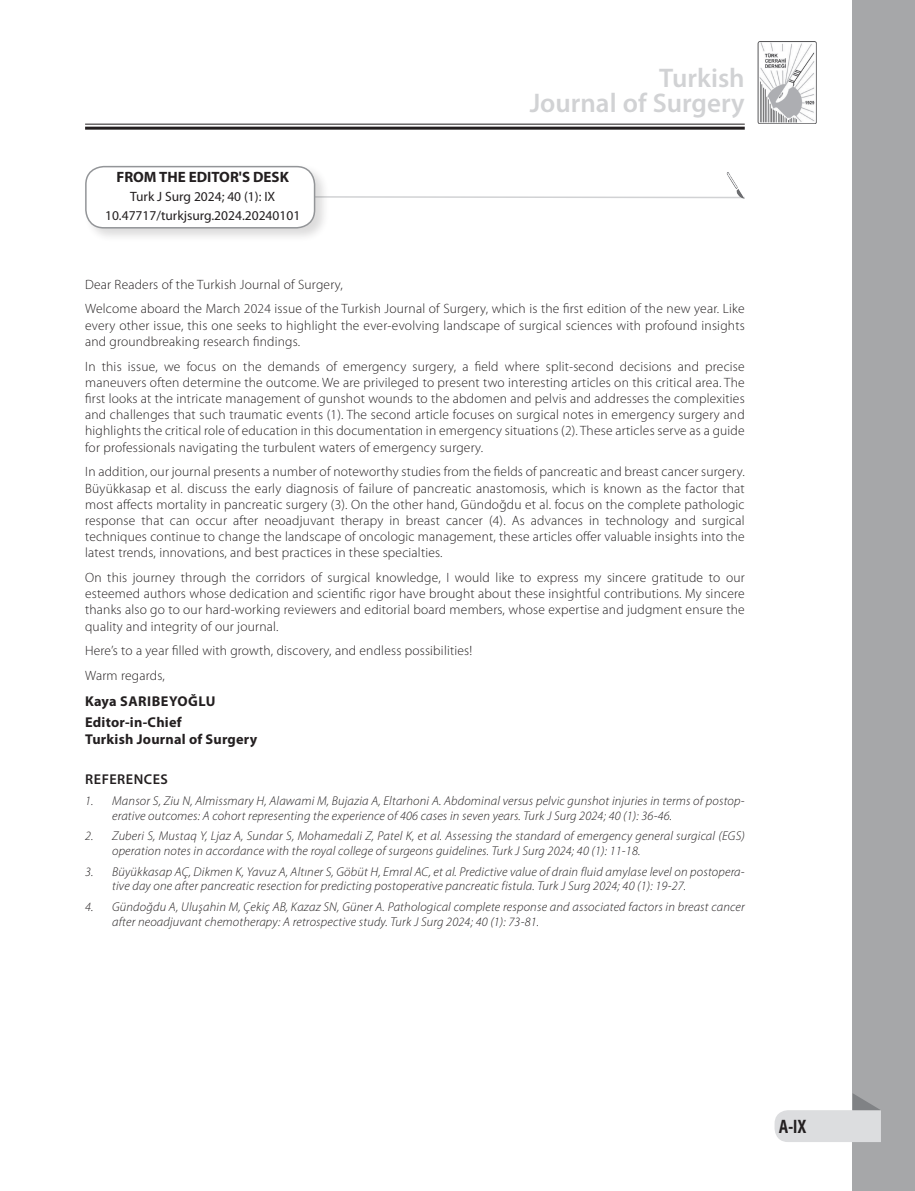
<style>
.page{position:relative;width:915px;height:1191px;background:#fff}
.page>*{position:absolute;margin:0;border:0;box-sizing:border-box;transform-origin:0 0}
.t1{font:600 27px/24.8px "Myriad Pro";color:#d1d2d4;text-align:right}
.t2{font:700 19.5px "Myriad Pro";color:#231f20;scale:.76 1}
.t3{font:700 15px "Myriad Pro";color:#231f20}
.t4{font:700 14.25px/21.3px "Myriad Pro";letter-spacing:.015em;color:#231f20}
.t5{font:600 14.25px "Myriad Pro";letter-spacing:.035em;color:#231f20}
.t6{font:300 13.5px/16.2px "Myriad Pro";letter-spacing:.015em;color:#231f20}
.t7{font:13.5px "Myriad Pro";color:#231f20}
.t8{font:italic 300 12.75px/14.7px "Myriad Pro";letter-spacing:.015em;color:#231f20}
</style>
<div class="page">
<svg style="left:329px;top:196px;width:416px;height:3px"></svg>
<div style="left:83px;top:164px;width:246px;height:78px;background:#231f20;opacity:.16"></div>
<div style="left:86px;top:167px;width:228px;height:61px;background:#fff;border-radius:18px"></div>
<div style="left:85px;top:166px;width:230px;height:62px;border:2px solid #939598;border-radius:18px"></div>
<img style="left:726px;top:172px;width:18px;height:27px">
<div style="left:852px;top:0;width:62px;height:1191px;background:#a6a7a9"></div>
<hr style="left:85px;top:124px;width:659px;height:1px;background:#231f20">
<hr style="left:85px;top:127px;width:659px;height:3px;background:#231f20">
<img style="left:757px;top:41px;width:60px;height:82px">
<svg style="left:774px;top:1093px;width:106px;height:49px"></svg>
<p class="t3" style="left:116px;top:169px;width:174px">FROM THE EDITOR'S DESK</p>
<p class="t7" style="left:105px;top:208px;width:197px">10.47717/turkjsurg.2024.20240101</p>
<p class="t7" style="left:130px;top:189px;width:147px">Turk J Surg 2024; 40 (1): IX</p>
<h1 class="t1" style="left:529px;top:66px;width:216px">Turkish<br>Journal of Surgery</h1>
<p class="t6" style="left:85px;top:272px;width:661px;line-height:24.8px">Dear Readers of the Turkish Journal of Surgery,<br>Welcome aboard the March 2024 issue of the Turkish Journal of Surgery, which is the first edition of the new year. Like</p>
<p class="t6" style="left:85px;top:317px;width:661px">every other issue, this one seeks to highlight the ever-evolving landscape of surgical sciences with profound insights and groundbreaking research findings.</p>
<p class="t6" style="left:85px;top:358px;width:661px;text-align:justify">In this issue, we focus on the demands of emergency surgery, a field where split-second decisions and precise maneuvers often determine the outcome. We are privileged to present two interesting articles on this critical area. The first looks at the intricate management of gunshot wounds to the abdomen and pelvis and addresses the complexities and challenges that such traumatic events (1). The second article focuses on surgical notes in emergency surgery and highlights the critical role of education in this documentation in emergency situations (2). These articles serve as a guide for professionals navigating the turbulent waters of emergency surgery.</p>
<p class="t6" style="left:85px;top:464px;width:661px;text-align:justify">In addition, our journal presents a number of noteworthy studies from the fields of pancreatic and breast cancer surgery.<br>Büyükkasap et al. discuss the early diagnosis of failure of pancreatic anastomosis, which is known as the factor that most affects mortality in pancreatic surgery (3). On the other hand, Gündoğdu et al. focus on the complete pathologic response that can occur after neoadjuvant therapy in breast cancer (4). As advances in technology and surgical techniques continue to change the landscape of oncologic management, these articles offer valuable insights into the latest trends, innovations, and best practices in these specialties.</p>
<p class="t6" style="left:85px;top:569px;width:661px;text-align:justify">On this journey through the corridors of surgical knowledge, I would like to express my sincere gratitude to our esteemed authors whose dedication and scientific rigor have brought about these insightful contributions. My sincere thanks also go to our hard-working reviewers and editorial board members, whose expertise and judgment ensure the quality and integrity of our journal.</p>
<p class="t6" style="left:85px;top:639px;width:388px;line-height:24.8px">Here’s to a year filled with growth, discovery, and endless possibilities!<br>Warm regards,</p>
<p class="t4" style="left:85px;top:690px;width:132px">Kaya Sarıbeyoğlu<br>Editor-in-Chief</p>
<p class="t4" style="left:85px;top:729px;width:174px">Turkish Journal of Surgery</p>
<p class="t5" style="left:85px;top:771px;width:84px">References</p>
<p class="t8" style="left:112px;top:793px;width:634px;text-indent:-27px">1. Mansor S, Ziu N, Almissmary H, Alawami M, Bujazia A, Eltarhoni A. Abdominal versus pelvic gunshot injuries in terms of postop&shy;erative outcomes: A cohort representing the experience of 406 cases in seven years. Turk J Surg 2024; 40 (1): 36-46.</p>
<p class="t8" style="left:112px;top:829px;width:634px;text-indent:-27px">2. Zuberi S, Mustaq Y, Ljaz A, Sundar S, Mohamedali Z, Patel K, et al. Assessing the standard of emergency general surgical (EGS) operation notes in accordance with the royal college of surgeons guidelines. Turk J Surg 2024; 40 (1): 11-18.</p>
<p class="t8" style="left:112px;top:864px;width:634px;text-indent:-27px">3. Büyükkasap AÇ, Dikmen K, Yavuz A, Altıner S, Göbüt H, Emral AC, et al. Predictive value of drain fluid amylase level on postopera&shy;tive day one after pancreatic resection for predicting postoperative pancreatic fistula. Turk J Surg 2024; 40 (1): 19-27.</p>
<p class="t8" style="left:112px;top:900px;width:634px;text-indent:-27px">4. Gündoğdu A, Uluşahin M, Çekiç AB, Kazaz SN, Güner A. Pathological complete response and associated factors in breast cancer after neoadjuvant chemotherapy: A retrospective study. Turk J Surg 2024; 40 (1): 73-81.</p>
<h2 class="t2" style="left:778px;top:1116px;width:38px">A-IX</h2>
</div>
